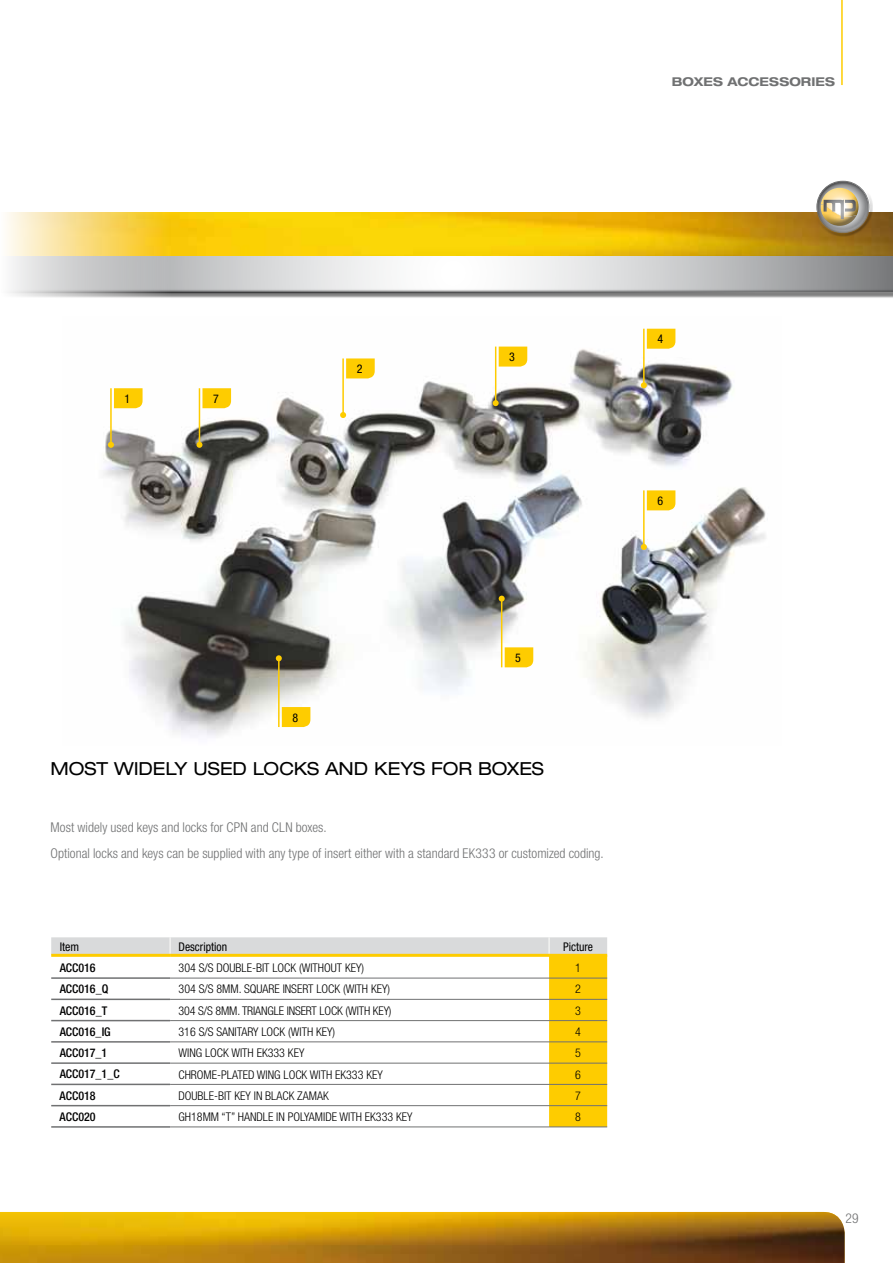
<style>
.page{position:relative;width:893px;height:1263px;background:#fff}
.page>*{position:absolute;margin:0;border:0;box-sizing:border-box;transform-origin:0 0}
.t1{font:expanded 18px "Helvetica Neue";letter-spacing:-.005em;color:#000}
.t2{font:300 condensed 13.5px/26.5px "Helvetica Neue";letter-spacing:.005em;color:#707172}
.t3{font:700 expanded 12.15px "Helvetica Neue";letter-spacing:.01em;color:#707172}
.t4{font:300 condensed 12px "Helvetica Neue";color:#000}
.t5{font:500 condensed 12px "Helvetica Neue";color:#000}
.t6{font:condensed 12px "Helvetica Neue";color:#000}
</style>
<div class="page">
<hr style="left:841px;top:0;width:2px;height:85px;background:#fecc00">
<div style="left:0;top:250px;width:893px;height:48px;background:#000;opacity:.5"></div>
<img style="left:0;top:213px;width:893px;height:43px">
<div style="left:813px;top:178px;width:56px;height:55px;background:#fff;opacity:.5"></div>
<div style="left:816px;top:181px;width:57px;height:56px;background:#000;opacity:.5"></div>
<svg style="left:816px;top:181px;width:53px;height:52px;background:#b3a68b"></svg>
<img style="left:0;top:1212px;width:845px;height:51px">
<img style="left:103px;top:328px;width:663px;height:408px">
<hr style="left:51px;top:1126px;width:119px;height:2px;background:#707172">
<hr style="left:170px;top:1127px;width:379px;height:1px;background:#707172">
<hr style="left:549px;top:1127px;width:58px;height:1px;background:#707172">
<svg style="left:51px;top:937px;width:556px;height:190px"></svg>
<hr style="left:51px;top:954px;width:119px;height:3px;background:#fecc00">
<hr style="left:170px;top:954px;width:379px;height:3px;background:#fecc00">
<hr style="left:549px;top:954px;width:58px;height:3px;background:#fecc00">
<svg style="left:114px;top:388px;width:29px;height:20px"></svg>
<svg style="left:202px;top:388px;width:29px;height:20px"></svg>
<svg style="left:346px;top:358px;width:29px;height:20px"></svg>
<svg style="left:499px;top:347px;width:28px;height:20px"></svg>
<svg style="left:647px;top:329px;width:28px;height:20px"></svg>
<svg style="left:647px;top:490px;width:28px;height:20px"></svg>
<svg style="left:505px;top:647px;width:28px;height:20px"></svg>
<svg style="left:282px;top:707px;width:28px;height:20px"></svg>
<hr style="left:110px;top:388px;width:2px;height:57px;background:#fecc00">
<svg style="left:108px;top:442px;width:6px;height:6px"></svg>
<hr style="left:199px;top:388px;width:1px;height:57px;background:#fecc00">
<svg style="left:196px;top:442px;width:6px;height:6px"></svg>
<hr style="left:342px;top:358px;width:2px;height:57px;background:#fecc00">
<svg style="left:340px;top:412px;width:6px;height:6px"></svg>
<hr style="left:495px;top:347px;width:1px;height:56px;background:#fecc00">
<svg style="left:493px;top:400px;width:6px;height:6px"></svg>
<hr style="left:643px;top:329px;width:2px;height:56px;background:#fecc00">
<svg style="left:641px;top:382px;width:6px;height:6px"></svg>
<hr style="left:643px;top:490px;width:2px;height:57px;background:#fecc00">
<svg style="left:641px;top:544px;width:6px;height:6px"></svg>
<hr style="left:501px;top:599px;width:1px;height:68px;background:#fecc00">
<svg style="left:499px;top:596px;width:6px;height:6px"></svg>
<hr style="left:278px;top:658px;width:2px;height:69px;background:#fecc00">
<svg style="left:276px;top:655px;width:6px;height:6px"></svg>
<p class="t3" style="left:672px;top:74px;width:165px">BOXES ACCESSORIES</p>
<p class="t6" style="left:125px;top:392px;width:7px">1</p>
<p class="t6" style="left:213px;top:392px;width:7px">7</p>
<p class="t6" style="left:357px;top:362px;width:7px">2</p>
<p class="t6" style="left:509px;top:350px;width:7px">3</p>
<p class="t6" style="left:657px;top:332px;width:7px">4</p>
<p class="t6" style="left:657px;top:494px;width:7px">6</p>
<p class="t6" style="left:292px;top:711px;width:7px">8</p>
<p class="t6" style="left:515px;top:651px;width:7px">5</p>
<h1 class="t1" style="left:50px;top:757px;width:495px">M OST WIDELY USED LOCKS AND KEYS FOR BOXES</h1>
<p class="t2" style="left:50px;top:813px;width:555px">Most widely used keys and locks for CPN and CLN boxes.<br>Optional locks and keys can be supplied with any type of insert either with a standard EK333 or customized coding.</p>
<p class="t6" style="left:60px;top:940px;width:21px">Item</p>
<p class="t6" style="left:179px;top:940px;width:50px">Description</p>
<p class="t6" style="left:563px;top:940px;width:31px">Picture</p>
<p class="t5" style="left:60px;top:961px;width:37px">ACC016</p>
<p class="t4" style="left:179px;top:961px;width:187px">304 S/S DOUBLE-BIT LOCK (WITHOUT KEY)</p>
<p class="t4" style="left:575px;top:961px;width:7px">1</p>
<p class="t5" style="left:60px;top:982px;width:50px">ACC016_Q</p>
<p class="t4" style="left:179px;top:982px;width:213px">304 S/S 8MM. SQUARE INSERT LOCK (WITH KEY)</p>
<p class="t4" style="left:575px;top:982px;width:7px">2</p>
<p class="t5" style="left:60px;top:1003px;width:49px">ACC016_T</p>
<p class="t4" style="left:179px;top:1004px;width:215px">304 S/S 8MM. TRIANGLE INSERT LOCK (WITH KEY)</p>
<p class="t4" style="left:575px;top:1004px;width:7px">3</p>
<p class="t5" style="left:60px;top:1024px;width:53px">ACC016_IG</p>
<p class="t4" style="left:179px;top:1025px;width:158px">316 S/S SANITARY LOCK (WITH KEY)</p>
<p class="t4" style="left:575px;top:1025px;width:7px">4</p>
<p class="t5" style="left:60px;top:1046px;width:49px">ACC017_1</p>
<p class="t4" style="left:179px;top:1046px;width:127px">WING LOCK WITH EK333 KEY</p>
<p class="t4" style="left:575px;top:1046px;width:7px">5</p>
<p class="t5" style="left:60px;top:1067px;width:61px">ACC017_1_C</p>
<p class="t4" style="left:179px;top:1067px;width:206px">CHROME-PLATED WING LOCK WITH EK333 KEY</p>
<p class="t4" style="left:575px;top:1067px;width:7px">6</p>
<p class="t5" style="left:60px;top:1088px;width:37px">ACC018</p>
<p class="t4" style="left:179px;top:1089px;width:152px">DOUBLE-BIT KEY IN BLACK ZAMAK</p>
<p class="t4" style="left:575px;top:1089px;width:7px">7</p>
<p class="t5" style="left:60px;top:1109px;width:37px">ACC020</p>
<p class="t4" style="left:178px;top:1110px;width:235px">GH18MM “T” HANDLE IN POLYAMIDE WITH EK333 KEY</p>
<p class="t4" style="left:575px;top:1110px;width:7px">8</p>
<p class="t2" style="left:845px;top:1204px;width:15px">29</p>
</div>
